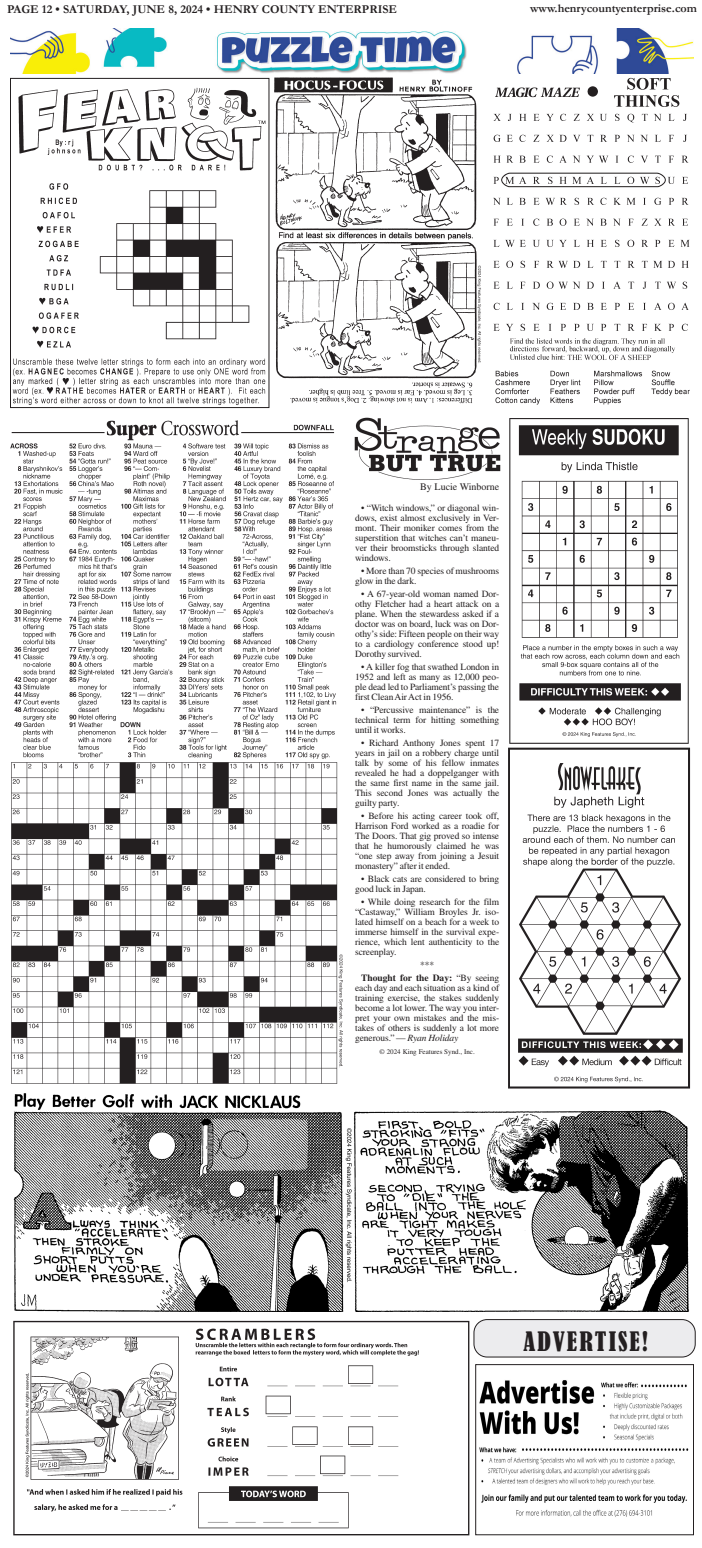
<style>
.page{position:relative;width:702px;height:1548px;background:#fff}
.page>*{position:absolute;margin:0;border:0;box-sizing:border-box;transform-origin:0 0}
.t1{font:condensed 25.1px "Bernard";letter-spacing:.08em;color:#231f20}
.t2{font:700 12px "Garamond";color:#231f20}
.t3{font:10px "Times LT Std";color:#231f20}
.t4{font:9.5px/10px "Times LT Std";letter-spacing:-.01em;color:#231f20;text-align:justify}
.t5{font:700 9.5px/13px "Times LT Std";color:#231f20}
.t6{font:7px "Times LT Std";color:#231f20}
.s1{font-weight:400}
.s2{font-style:italic}
</style>
<div class="page">
<img style="left:10px;top:420px;width:333px;height:664px">
<img style="left:10px;top:29px;width:684px;height:45px">
<img style="left:12px;top:88px;width:254px;height:318px">
<div style="left:10px;top:78px;width:259px;height:330px;border:1px solid #231f20"></div>
<img style="left:274px;top:78px;width:207px;height:326px">
<img style="left:493px;top:78px;width:197px;height:327px">
<img style="left:508px;top:418px;width:183px;height:670px">
<img style="left:355px;top:417px;width:145px;height:62px">
<img style="left:13px;top:1093px;width:676px;height:218px">
<img style="left:13px;top:1320px;width:457px;height:216px">
<img style="left:479px;top:1380px;width:210px;height:137px">
<div style="left:475px;top:1364px;width:219px;height:171px;border:1px solid #231f20"></div>
<div style="left:474px;top:1320px;width:221px;height:37px;background:#ececee;border-radius:13px"></div>
<div style="left:474px;top:1319px;width:221px;height:38px;border:1px solid #231f20;border-radius:13px"></div>
<p class="t2" style="left:7px;top:1px;width:392px">PAGE 12 • SATURDAY, JUNE 8, 2024 • HENRY COUNTY ENTERPRISE</p>
<p class="t2" style="left:530px;top:0;width:168px">www.henrycountyenterprise.com</p>
<p class="t3" style="left:420px;top:481px;width:81px">By Lucie Winborne</p>
<p class="t4" style="left:355px;top:502px;width:146px;text-indent:6px">• “Witch windows,” or diagonal win&shy;dows, exist almost exclusively in Ver&shy;mont. Their moniker comes from the superstition that witches can’t maneu&shy;ver their broomsticks through slanted windows.</p>
<p class="t4" style="left:355px;top:566px;width:146px;text-indent:6px">• More than 70 species of mushrooms glow in the dark.</p>
<p class="t4" style="left:355px;top:589px;width:146px;text-indent:6px">• A 67-year-old woman named Dor&shy;othy Fletcher had a heart attack on a plane. When the stewardess asked if a doctor was on board, luck was on Dor&shy;othy’s side: Fifteen people on their way to a cardiology conference stood up!<br>Dorothy survived.</p>
<p class="t4" style="left:355px;top:662px;width:146px;text-indent:6px">• A killer fog that swathed London in 1952 and left as many as 12,000 peo&shy;ple dead led to Parliament’s passing the first Clean Air Act in 1956.</p>
<p class="t4" style="left:355px;top:705px;width:146px;text-indent:6px">• “Percussive maintenance” is the technical term for hitting something until it works.</p>
<p class="t4" style="left:355px;top:738px;width:146px;text-indent:6px">• Richard Anthony Jones spent 17 years in jail on a robbery charge until talk by some of his fellow inmates revealed he had a doppelganger with the same first name in the same jail.<br>This second Jones was actually the guilty party.</p>
<p class="t4" style="left:355px;top:811px;width:146px;text-indent:6px">• Before his acting career took off, Harrison Ford worked as a roadie for The Doors. That gig proved so intense that he humorously claimed he was “one step away from joining a Jesuit monastery” after it ended.</p>
<p class="t4" style="left:355px;top:874px;width:146px;text-indent:6px">• Black cats are considered to bring good luck in Japan.</p>
<p class="t4" style="left:355px;top:897px;width:146px;text-indent:6px">• While doing research for the film “Castaway,” William Broyles Jr. iso&shy;lated himself on a beach for a week to immerse himself in the survival expe&shy;rience, which lent authenticity to the screenplay.</p>
<p class="t5" style="left:361px;top:958px;width:140px;text-indent:59px"><span class="s1">***<br></span>Thought for the Day: <span class="s1">“By seeing</span></p>
<p class="t4" style="left:355px;top:983px;width:146px">each day and each situation as a kind of training exercise, the stakes suddenly become a lot lower. The way you inter&shy;pret your own mistakes and the mis&shy;takes of others is suddenly a lot more generous.” — <span class="s2">Ryan Holiday</span></p>
<p class="t6" style="left:380px;top:1048px;width:97px">© 2024 King Features Synd., Inc.</p>
<p class="t1" style="left:523px;top:1327px;width:126px">ADVERTISE!</p>
</div>
